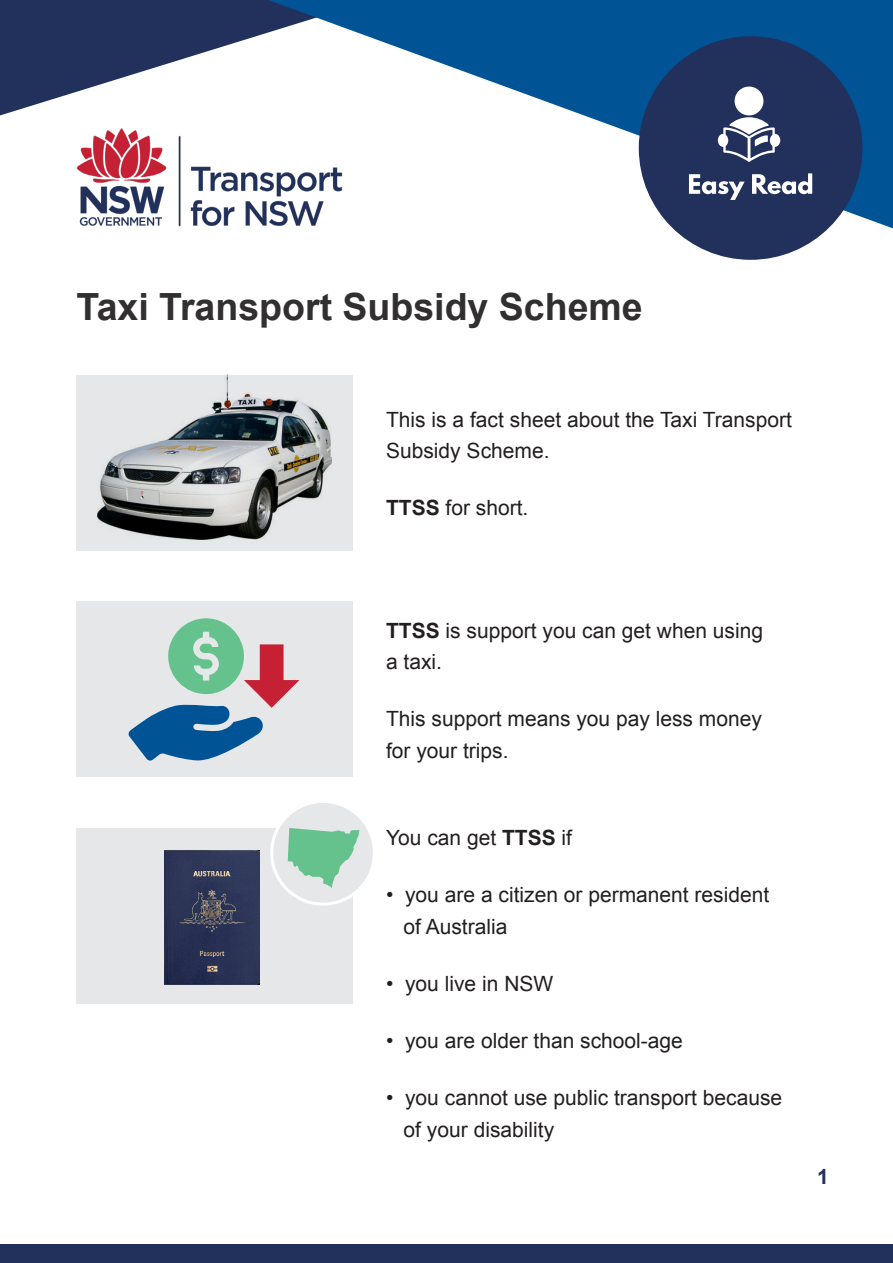
<style>
.page{position:relative;width:893px;height:1263px;background:#fff}
.page>*{position:absolute;margin:0;border:0;box-sizing:border-box;transform-origin:0 0}
.t1{font:700 37.5px "Arial";color:#312f30}
.t2{font:21px/31.5px "Arial";color:#231f20}
.t3{font:700 21px "Arial";color:#21315b}
.s1{font-weight:700}
</style>
<div class="page">
<div style="left:0;top:1244px;width:893px;height:19px;background:#21315b"></div>
<div style="left:77px;top:602px;width:276px;height:175px;background:#e6e7e9"></div>
<div style="left:77px;top:375px;width:276px;height:175px;background:#e6e7e9"></div>
<img style="left:97px;top:375px;width:234px;height:164px">
<div style="left:77px;top:828px;width:276px;height:176px;background:#e6e7e9"></div>
<img style="left:165px;top:850px;width:95px;height:134px">
<svg style="left:0;top:0;width:268px;height:115px"></svg>
<svg style="left:268px;top:0;width:625px;height:228px"></svg>
<div style="left:639px;top:36px;width:223px;height:224px;background:#21315b;border-radius:50%"></div>
<svg style="left:689px;top:174px;width:56px;height:26px"></svg>
<svg style="left:752px;top:173px;width:60px;height:21px"></svg>
<div style="left:735px;top:87px;width:28px;height:28px;background:#fff;border-radius:50%"></div>
<svg style="left:723px;top:117px;width:52px;height:45px"></svg>
<div style="left:718px;top:134px;width:10px;height:13px;background:#fff;border-radius:50%"></div>
<div style="left:770px;top:134px;width:10px;height:13px;background:#fff;border-radius:50%"></div>
<img style="left:76px;top:127px;width:269px;height:101px">
<svg style="left:128px;top:618px;width:171px;height:143px"></svg>
<div style="left:272px;top:801px;width:102px;height:103px;background:#e6e7e9;border-radius:50%"></div>
<div style="left:270px;top:800px;width:106px;height:106px;border:3px solid #fff;border-radius:50%"></div>
<svg style="left:288px;top:828px;width:71px;height:60px"></svg>
<p class="t1" style="left:77px;top:282px;width:568px">Taxi Transport Subsidy Scheme</p>
<p class="t2" style="left:386px;top:404px;width:407px">This is a fact sheet about the Taxi Transport<br>Subsidy Scheme.</p>
<p class="t2" style="left:386px;top:492px;width:144px"><span class="s1">TTSS</span> for short.</p>
<p class="t2" style="left:386px;top:615px;width:379px"><span class="s1">TTSS</span> is support you can get when using a taxi.</p>
<p class="t2" style="left:386px;top:703px;width:377px">This support means you pay less money for your trips.</p>
<p class="t2" style="left:386px;top:822px;width:187px">You can get <span class="s1">TTSS</span> if</p>
<p class="t2" style="left:404px;top:879px;width:367px;text-indent:-18px">• you are a citizen or permanent resident of Australia</p>
<p class="t2" style="left:386px;top:968px;width:169px">• you live in NSW</p>
<p class="t2" style="left:386px;top:1025px;width:298px">• you are older than school-age</p>
<p class="t2" style="left:404px;top:1082px;width:380px;text-indent:-18px">• you cannot use public transport because of your disability</p>
<p class="t3" style="left:817px;top:1162px;width:13px">1</p>
</div>
